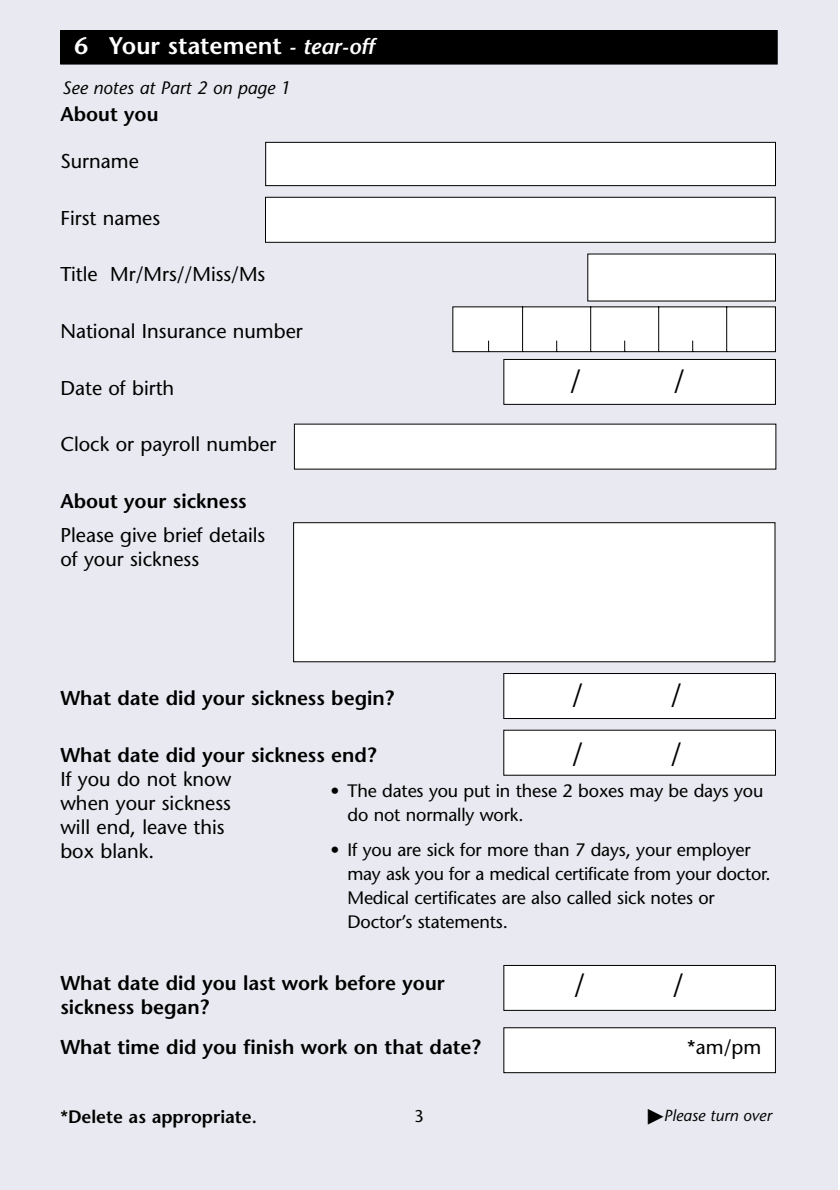
<style>
.page{position:relative;width:840px;height:1190px;background:#fff}
.page>*{position:absolute;margin:0;border:0;box-sizing:border-box;transform-origin:0 0}
.t1{font:28px "Stone Sans";color:#000}
.t2{font:600 24px "Stone Sans";color:#fff}
.t3{font:20px/24px "Stone Sans";color:#000}
.t4{font:600 20px/24px "Stone Sans";color:#000}
.t5{font:18px/24px "Stone Sans";letter-spacing:-.01em;color:#000}
.t6{font:italic 18px "Stone Sans";color:#000}
.t7{font:600 18px "Stone Sans";color:#000}
.t8{font:17px "Stone Sans";color:#000}
.t9{font:italic 16px "Stone Sans";color:#000}
.s1{font-style:italic;font-size:22px}
.s2{font-family:"Universal Newswith Comm Pi";font-style:normal}
</style>
<div class="page">
<div style="left:0;top:0;width:838px;height:1190px;background:#e9eaf1"></div>
<div style="left:61px;top:31px;width:716px;height:33px;background:#000"></div>
<div style="left:60px;top:30px;width:718px;height:34px;border:1px solid #000"></div>
<div style="left:266px;top:142px;width:510px;height:44px;background:#fff"></div>
<div style="left:265px;top:142px;width:511px;height:44px;border:1px solid #000"></div>
<div style="left:265px;top:197px;width:510px;height:45px;background:#fff"></div>
<div style="left:265px;top:197px;width:511px;height:46px;border:1px solid #000"></div>
<div style="left:294px;top:523px;width:481px;height:139px;background:#fff"></div>
<div style="left:293px;top:522px;width:482px;height:140px;border:1px solid #000"></div>
<div style="left:588px;top:254px;width:188px;height:47px;background:#fff"></div>
<div style="left:294px;top:424px;width:482px;height:45px;background:#fff"></div>
<svg style="left:452px;top:306px;width:324px;height:47px;background:#eeeeef"></svg>
<div style="left:504px;top:359px;width:271px;height:45px;background:#fff"></div>
<div style="left:504px;top:359px;width:272px;height:46px;border:1px solid #000"></div>
<div style="left:504px;top:674px;width:272px;height:45px;background:#fff"></div>
<div style="left:504px;top:673px;width:272px;height:46px;border:1px solid #000"></div>
<div style="left:504px;top:730px;width:272px;height:45px;background:#fff"></div>
<div style="left:504px;top:965px;width:271px;height:45px;background:#fff"></div>
<div style="left:504px;top:965px;width:272px;height:46px;border:1px solid #000"></div>
<div style="left:504px;top:1028px;width:271px;height:45px;background:#fff"></div>
<div style="left:504px;top:1028px;width:272px;height:45px;border:1px solid #000"></div>
<h2 class="t2" style="left:74px;top:37px;width:301px">6 Your statement <span class="s1">- tear-off</span></h2>
<p class="t6" style="left:62px;top:80px;width:230px">See notes at Part 2 on page 1</p>
<p class="t4" style="left:60px;top:104px;width:100px">About you</p>
<p class="t3" style="left:60px;top:151px;width:80px">Surname</p>
<p class="t3" style="left:60px;top:208px;width:101px">First names</p>
<p class="t3" style="left:60px;top:264px;width:207px">Title Mr/Mrs//Miss/Ms</p>
<p class="t3" style="left:60px;top:321px;width:244px">National Insurance number</p>
<p class="t3" style="left:60px;top:378px;width:115px">Date of birth</p>
<p class="t3" style="left:60px;top:434px;width:218px">Clock or payroll number</p>
<p class="t4" style="left:60px;top:491px;width:188px">About your sickness</p>
<p class="t3" style="left:60px;top:525px;width:206px">Please give brief details of your sickness</p>
<h1 class="t1" style="left:570px;top:369px;width:12px">/</h1>
<h1 class="t1" style="left:674px;top:369px;width:12px">/</h1>
<h1 class="t1" style="left:572px;top:683px;width:12px">/</h1>
<h1 class="t1" style="left:671px;top:683px;width:12px">/</h1>
<h1 class="t1" style="left:572px;top:742px;width:12px">/</h1>
<h1 class="t1" style="left:671px;top:742px;width:12px">/</h1>
<p class="t4" style="left:60px;top:688px;width:335px">What date did your sickness begin?</p>
<p class="t4" style="left:60px;top:745px;width:317px">What date did your sickness end?</p>
<p class="t3" style="left:60px;top:769px;width:172px">If you do not know when your sickness will end, leave this box blank.</p>
<p class="t5" style="left:347px;top:781px;width:417px;text-indent:-17px">• The dates you put in these 2 boxes may be days you do not normally work.</p>
<p class="t5" style="left:347px;top:840px;width:425px;text-indent:-17px">• If you are sick for more than 7 days, your employer may ask you for a medical certificate from your doctor.<br>Medical certificates are also called sick notes or Doctor’s statements.</p>
<p class="t4" style="left:60px;top:973px;width:386px">What date did you last work before your sickness began?</p>
<p class="t4" style="left:60px;top:1037px;width:422px">What time did you finish work on that date?</p>
<h1 class="t1" style="left:574px;top:973px;width:12px">/</h1>
<h1 class="t1" style="left:673px;top:973px;width:12px">/</h1>
<p class="t3" style="left:687px;top:1037px;width:75px">*am/pm</p>
<p class="t7" style="left:60px;top:1110px;width:198px">*Delete as appropriate.</p>
<p class="t8" style="left:414px;top:1110px;width:11px">3</p>
<p class="t9" style="left:648px;top:1110px;width:125px"><span class="s2">-</span>Please turn over</p>
</div>
